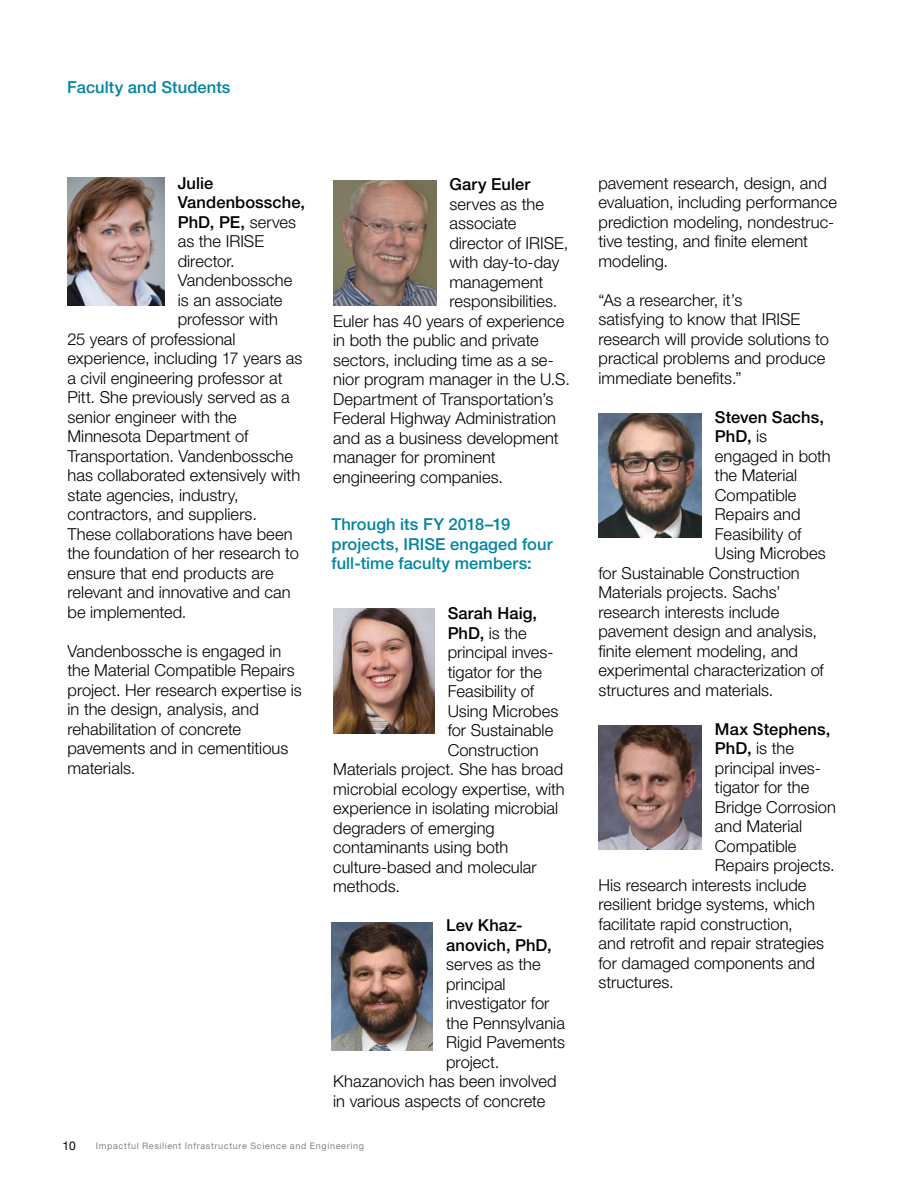
<style>
.page{position:relative;width:918px;height:1188px;background:#fff}
.page>*{position:absolute;margin:0;border:0;box-sizing:border-box;transform-origin:0 0}
.t1{font:300 16.5px/19.5px "Helvetica Neue LT Pro";color:#000}
.t2{font:500 16.5px/19.5px "Helvetica Neue LT Pro";letter-spacing:.005em;color:#000}
.List_Paragraph{font:500 16.5px/19.5px "Helvetica Neue LT Pro";letter-spacing:.005em;color:#0085a0}
.t3{font:12px "Helvetica Neue LT Pro";color:#000}
.t4{font:9px "Helvetica Neue LT Pro";letter-spacing:.075em;color:#808285}
.s1{font-weight:500}
.s2{font-weight:300}
</style>
<div class="page">
<img style="left:67px;top:178px;width:97px;height:128px">
<img style="left:333px;top:608px;width:101px;height:126px">
<img style="left:332px;top:922px;width:101px;height:128px">
<img style="left:599px;top:726px;width:103px;height:124px">
<img style="left:598px;top:414px;width:103px;height:123px">
<img style="left:333px;top:180px;width:103px;height:125px">
<p class="List_Paragraph" style="left:67px;top:77px;width:165px">Faculty and Students</p>
<p class="t2" style="left:178px;top:173px;width:37px">Julie</p>
<p class="t1" style="left:178px;top:192px;width:129px"><span class="s1">Vandenbossche,<br>PhD, PE,</span> serves as the IRISE director.</p>
<p class="t1" style="left:178px;top:270px;width:116px">Vandenbossche is an associate professor with</p>
<p class="t1" style="left:68px;top:329px;width:170px">25 years of professional</p>
<p class="t1" style="left:68px;top:348px;width:236px">experience, including 17 years as a civil engineering professor at<br>Pitt. She previously served as a senior engineer with the</p>
<p class="t1" style="left:68px;top:426px;width:182px">Minnesota Department of</p>
<p class="t1" style="left:68px;top:446px;width:234px">Transportation. Vandenbossche has collaborated extensively with state agencies, industry,</p>
<p class="t1" style="left:68px;top:504px;width:191px">contractors, and suppliers.</p>
<p class="t1" style="left:68px;top:524px;width:233px">These collaborations have been the foundation of her research to ensure that end products are</p>
<p class="t1" style="left:68px;top:582px;width:225px">relevant and innovative and can be implemented.</p>
<p class="t1" style="left:68px;top:641px;width:236px">Vandenbossche is engaged in the Material Compatible Repairs project. Her research expertise is in the design, analysis, and</p>
<p class="t1" style="left:68px;top:719px;width:175px">rehabilitation of concrete</p>
<p class="t1" style="left:68px;top:738px;width:222px">pavements and in cementitious materials.</p>
<p class="t1" style="left:449px;top:174px;width:96px"><span class="s1">Gary Euler </span>serves as the</p>
<p class="t1" style="left:449px;top:213px;width:69px">associate</p>
<p class="t1" style="left:449px;top:233px;width:120px">director of IRISE, with day-to-day management</p>
<p class="t1" style="left:333px;top:291px;width:238px;text-indent:116px">responsibilities.<br>Euler has 40 years of experience in both the public and private sectors, including time as a se&shy;nior program manager in the U.S.<br>Department of Transportation’s<br>Federal Highway Administration and as a business development manager for prominent</p>
<p class="t1" style="left:333px;top:467px;width:171px">engineering companies.</p>
<p class="List_Paragraph" style="left:332px;top:514px;width:180px">Through its FY 2018–19</p>
<p class="List_Paragraph" style="left:332px;top:534px;width:223px">projects, IRISE engaged four full-time faculty members:</p>
<p class="t2" style="left:448px;top:603px;width:91px">Sarah Haig,</p>
<p class="t1" style="left:448px;top:623px;width:81px"><span class="s1">PhD,</span> is the</p>
<p class="t1" style="left:448px;top:642px;width:107px">principal inves-</p>
<p class="t1" style="left:448px;top:662px;width:96px">tigator for the</p>
<p class="t1" style="left:448px;top:681px;width:88px">Feasibility of</p>
<p class="t1" style="left:448px;top:701px;width:112px">Using Microbes</p>
<p class="t1" style="left:448px;top:720px;width:107px">for Sustainable</p>
<p class="t1" style="left:448px;top:740px;width:93px">Construction</p>
<p class="t1" style="left:333px;top:759px;width:232px">Materials project. She has broad</p>
<p class="t1" style="left:333px;top:779px;width:233px">microbial ecology expertise, with</p>
<p class="t1" style="left:333px;top:798px;width:227px">experience in isolating microbial</p>
<p class="t1" style="left:333px;top:818px;width:163px">degraders of emerging</p>
<p class="t1" style="left:333px;top:837px;width:177px">contaminants using both</p>
<p class="t1" style="left:333px;top:857px;width:205px">culture-based and molecular methods.</p>
<p class="t2" style="left:446px;top:915px;width:107px">Lev Khaz&shy;anovich, PhD, <span class="s2">serves as the principal</span></p>
<p class="t1" style="left:446px;top:993px;width:121px">investigator for the Pennsylvania<br>Rigid Pavements</p>
<p class="t1" style="left:446px;top:1052px;width:55px">project.</p>
<p class="t1" style="left:333px;top:1071px;width:225px">Khazanovich has been involved in various aspects of concrete</p>
<p class="t3" style="left:62px;top:1139px;width:15px">10</p>
<p class="t4" style="left:96px;top:1140px;width:270px">Impactful Resilient Infrastructure Science and Engineering</p>
<p class="t1" style="left:598px;top:173px;width:240px">pavement research, design, and evaluation, including performance prediction modeling, nondestruc&shy;tive testing, and finite element modeling.</p>
<p class="t1" style="left:598px;top:290px;width:145px">“As a researcher, it’s</p>
<p class="t1" style="left:598px;top:309px;width:232px">satisfying to know that IRISE research will provide solutions to practical problems and produce immediate benefits.”</p>
<p class="t2" style="left:715px;top:407px;width:111px">Steven Sachs,<br>PhD, <span class="s2">is</span></p>
<p class="t1" style="left:715px;top:446px;width:117px">engaged in both the Material</p>
<p class="t1" style="left:715px;top:485px;width:83px">Compatible</p>
<p class="t1" style="left:715px;top:504px;width:87px">Repairs and</p>
<p class="t1" style="left:715px;top:524px;width:88px">Feasibility of</p>
<p class="t1" style="left:715px;top:543px;width:112px">Using Microbes</p>
<p class="t1" style="left:598px;top:563px;width:203px">for Sustainable Construction</p>
<p class="t1" style="left:598px;top:582px;width:184px">Materials projects. Sachs’</p>
<p class="t1" style="left:598px;top:602px;width:182px">research interests include</p>
<p class="t1" style="left:598px;top:621px;width:227px">pavement design and analysis, finite element modeling, and experimental characterization of structures and materials.</p>
<p class="t2" style="left:715px;top:719px;width:117px">Max Stephens,<br>PhD, <span class="s2">is the</span></p>
<p class="t1" style="left:715px;top:758px;width:107px">principal inves-</p>
<p class="t1" style="left:715px;top:777px;width:96px">tigator for the</p>
<p class="t1" style="left:715px;top:797px;width:122px">Bridge Corrosion</p>
<p class="t1" style="left:715px;top:816px;width:89px">and Material</p>
<p class="t1" style="left:715px;top:836px;width:83px">Compatible</p>
<p class="t1" style="left:715px;top:855px;width:121px">Repairs projects.</p>
<p class="t1" style="left:598px;top:875px;width:210px">His research interests include</p>
<p class="t1" style="left:598px;top:894px;width:218px">resilient bridge systems, which</p>
<p class="t1" style="left:598px;top:914px;width:196px">facilitate rapid construction,</p>
<p class="t1" style="left:598px;top:933px;width:227px">and retrofit and repair strategies</p>
<p class="t1" style="left:598px;top:953px;width:218px">for damaged components and</p>
<p class="t1" style="left:598px;top:972px;width:77px">structures.</p>
</div>
